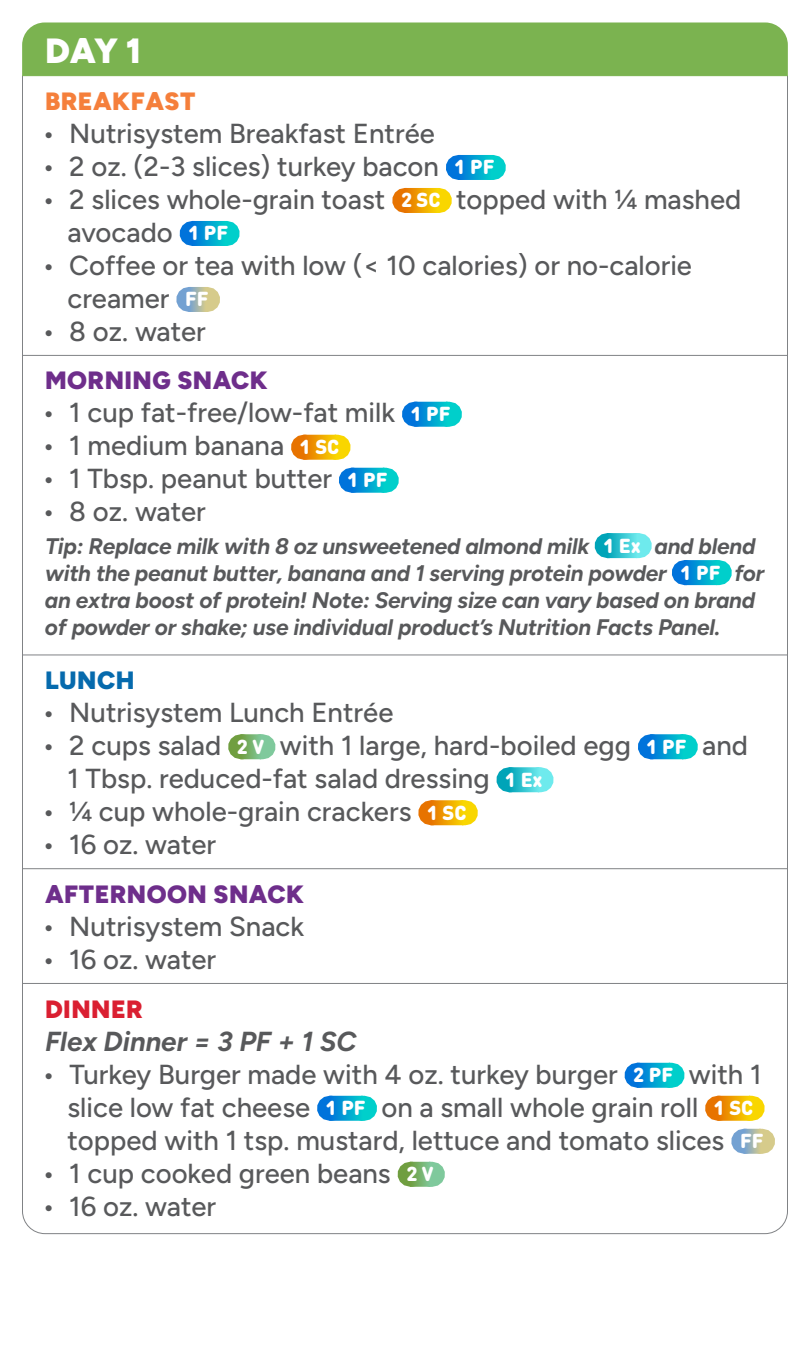
<style>
.page{position:relative;width:810px;height:1350px;background:#fff}
.page>*{position:absolute;margin:0;border:0;box-sizing:border-box;transform-origin:0 0}
.t1{font:900 35px "Figtree";color:#fff}
.t2{font:500 27.5px/33px "Figtree";color:#58595b}
.t3{font:italic 700 27.5px "Figtree";color:#58595b}
.t4{font:900 25px "Figtree";letter-spacing:.02em;color:#6e2e8b}
.t5{font:900 25px "Figtree";letter-spacing:.02em;color:#f57f3b}
.t6{font:900 25px "Figtree";letter-spacing:.02em;color:#da1f31}
.t7{font:900 25px "Figtree";letter-spacing:.02em;color:#066aad}
.t8{font:italic 700 22.5px/27px "Figtree";letter-spacing:-.01em;color:#58595b}
.s1{font-family:"DIN Round OT";font-weight:900;font-size:20px;color:#fff}
.s2{font-family:"DIN Round OT";font-weight:900;font-style:normal;font-size:20px;color:#fff}
</style>
<div class="page">
<div style="left:22px;top:22px;width:766px;height:53px;background:#7bb350"></div>
<hr style="left:22px;top:76px;width:1px;height:40px;background:#808285">
<hr style="left:787px;top:76px;width:1px;height:40px;background:#808285">
<hr style="left:22px;top:75px;width:766px;height:1px;background:#7bb350">
<hr style="left:22px;top:110px;width:1px;height:249px;background:#808285">
<hr style="left:787px;top:110px;width:1px;height:249px;background:#808285">
<svg style="left:459px;top:155px;width:16px;height:25px"></svg>
<svg style="left:458px;top:155px;width:1px;height:25px"></svg>
<svg style="left:475px;top:155px;width:17px;height:25px"></svg>
<svg style="left:406px;top:188px;width:15px;height:25px"></svg>
<svg style="left:405px;top:188px;width:1px;height:25px"></svg>
<svg style="left:421px;top:188px;width:17px;height:25px"></svg>
<svg style="left:193px;top:221px;width:15px;height:25px"></svg>
<svg style="left:192px;top:221px;width:1px;height:25px"></svg>
<svg style="left:208px;top:221px;width:18px;height:25px"></svg>
<svg style="left:190px;top:287px;width:7px;height:25px"></svg>
<svg style="left:189px;top:287px;width:1px;height:25px"></svg>
<svg style="left:197px;top:287px;width:9px;height:25px"></svg>
<hr style="left:22px;top:352px;width:1px;height:44px;background:#808285">
<hr style="left:787px;top:352px;width:1px;height:44px;background:#808285">
<hr style="left:22px;top:355px;width:766px;height:1px;background:#808285">
<hr style="left:22px;top:389px;width:1px;height:263px;background:#808285">
<hr style="left:787px;top:389px;width:1px;height:263px;background:#808285">
<svg style="left:415px;top:402px;width:16px;height:25px"></svg>
<svg style="left:414px;top:402px;width:1px;height:25px"></svg>
<svg style="left:431px;top:402px;width:17px;height:25px"></svg>
<svg style="left:304px;top:435px;width:16px;height:25px"></svg>
<svg style="left:303px;top:435px;width:1px;height:25px"></svg>
<svg style="left:320px;top:435px;width:17px;height:25px"></svg>
<svg style="left:352px;top:468px;width:16px;height:25px"></svg>
<svg style="left:351px;top:468px;width:1px;height:25px"></svg>
<svg style="left:368px;top:468px;width:17px;height:25px"></svg>
<svg style="left:608px;top:533px;width:14px;height:25px"></svg>
<svg style="left:607px;top:533px;width:1px;height:25px"></svg>
<svg style="left:622px;top:533px;width:16px;height:25px"></svg>
<svg style="left:685px;top:560px;width:16px;height:25px"></svg>
<svg style="left:684px;top:560px;width:1px;height:25px"></svg>
<svg style="left:701px;top:560px;width:17px;height:25px"></svg>
<hr style="left:22px;top:652px;width:1px;height:43px;background:#808285">
<hr style="left:787px;top:652px;width:1px;height:43px;background:#808285">
<hr style="left:22px;top:655px;width:766px;height:1px;background:#808285">
<hr style="left:22px;top:689px;width:1px;height:183px;background:#808285">
<hr style="left:787px;top:689px;width:1px;height:183px;background:#808285">
<svg style="left:242px;top:734px;width:9px;height:25px"></svg>
<svg style="left:241px;top:734px;width:1px;height:25px"></svg>
<svg style="left:251px;top:734px;width:11px;height:25px"></svg>
<svg style="left:651px;top:734px;width:16px;height:25px"></svg>
<svg style="left:650px;top:734px;width:1px;height:25px"></svg>
<svg style="left:667px;top:734px;width:17px;height:25px"></svg>
<svg style="left:510px;top:767px;width:14px;height:25px"></svg>
<svg style="left:509px;top:767px;width:1px;height:25px"></svg>
<svg style="left:524px;top:767px;width:16px;height:25px"></svg>
<svg style="left:432px;top:800px;width:15px;height:25px"></svg>
<svg style="left:431px;top:800px;width:1px;height:25px"></svg>
<svg style="left:447px;top:800px;width:17px;height:25px"></svg>
<hr style="left:22px;top:865px;width:1px;height:44px;background:#808285">
<hr style="left:787px;top:865px;width:1px;height:44px;background:#808285">
<hr style="left:22px;top:868px;width:766px;height:1px;background:#808285">
<hr style="left:22px;top:903px;width:1px;height:84px;background:#808285">
<hr style="left:787px;top:903px;width:1px;height:84px;background:#808285">
<hr style="left:22px;top:980px;width:1px;height:44px;background:#808285">
<hr style="left:787px;top:980px;width:1px;height:44px;background:#808285">
<hr style="left:22px;top:983px;width:766px;height:1px;background:#808285">
<hr style="left:22px;top:1018px;width:1px;height:183px;background:#808285">
<hr style="left:787px;top:1018px;width:1px;height:183px;background:#808285">
<svg style="left:638px;top:1063px;width:15px;height:25px"></svg>
<svg style="left:637px;top:1063px;width:1px;height:25px"></svg>
<svg style="left:653px;top:1063px;width:18px;height:25px"></svg>
<svg style="left:330px;top:1096px;width:16px;height:25px"></svg>
<svg style="left:329px;top:1096px;width:1px;height:25px"></svg>
<svg style="left:346px;top:1096px;width:17px;height:25px"></svg>
<svg style="left:719px;top:1096px;width:15px;height:25px"></svg>
<svg style="left:718px;top:1096px;width:1px;height:25px"></svg>
<svg style="left:734px;top:1096px;width:17px;height:25px"></svg>
<svg style="left:745px;top:1129px;width:7px;height:25px"></svg>
<svg style="left:744px;top:1129px;width:1px;height:25px"></svg>
<svg style="left:752px;top:1129px;width:9px;height:25px"></svg>
<svg style="left:22px;top:1162px;width:766px;height:72px"></svg>
<p class="t1" style="left:45px;top:29px;width:98px">DAY 1</p>
<p class="t5" style="left:45px;top:85px;width:152px">BREAKFAST</p>
<p class="t2" style="left:42px;top:117px;width:394px">• Nutrisystem Breakfast Entrée</p>
<p class="t2" style="left:42px;top:150px;width:454px">• 2 oz. (2-3 slices) turkey bacon <span class="s1">1 PF</span></p>
<p class="t2" style="left:67px;top:183px;width:675px;text-indent:-25px">• 2 slices whole-grain toast <span class="s1">2 SC</span> topped with ¼ mashed avocado <span class="s1">1 PF</span></p>
<p class="t2" style="left:67px;top:249px;width:626px;text-indent:-25px">• Coffee or tea with low (&lt; 10 calories) or no-calorie creamer <span class="s1">FF</span></p>
<p class="t2" style="left:42px;top:315px;width:165px">• 8 oz. water</p>
<p class="t4" style="left:45px;top:365px;width:224px">MORNING SNACK</p>
<p class="t2" style="left:42px;top:396px;width:410px">• 1 cup fat-free/low-fat milk <span class="s1">1 PF</span></p>
<p class="t2" style="left:42px;top:429px;width:299px">• 1 medium banana <span class="s1">1 SC</span></p>
<p class="t2" style="left:42px;top:462px;width:347px">• 1 Tbsp. peanut butter <span class="s1">1 PF</span></p>
<p class="t2" style="left:42px;top:495px;width:165px">• 8 oz. water</p>
<p class="t8" style="left:45px;top:532px;width:721px">Tip: Replace milk with 8 oz unsweetened almond milk <span class="s2">1 Ex</span> and blend with the peanut butter, banana and 1 serving protein powder <span class="s2">1 PF</span> for an extra boost of protein! Note: Serving size can vary based on brand of powder or shake; use individual product’s Nutrition Facts Panel.</p>
<p class="t7" style="left:45px;top:665px;width:91px">LUNCH</p>
<p class="t2" style="left:42px;top:696px;width:353px">• Nutrisystem Lunch Entrée</p>
<p class="t2" style="left:67px;top:729px;width:682px;text-indent:-25px">• 2 cups salad <span class="s1">2 V</span> with 1 large, hard-boiled egg <span class="s1">1 PF</span> and<br>1 Tbsp. reduced-fat salad dressing <span class="s1">1 Ex</span></p>
<p class="t2" style="left:42px;top:795px;width:426px">• 1/4 cup whole-grain crackers <span class="s1">1 SC</span></p>
<p class="t2" style="left:42px;top:828px;width:175px">• 16 oz. water</p>
<p class="t4" style="left:45px;top:878px;width:261px">AFTERNOON SNACK</p>
<p class="t2" style="left:42px;top:910px;width:263px">• Nutrisystem Snack</p>
<p class="t2" style="left:42px;top:943px;width:175px">• 16 oz. water</p>
<p class="t6" style="left:45px;top:993px;width:99px">DINNER</p>
<p class="t3" style="left:45px;top:1024px;width:313px">Flex Dinner = 3 PF + 1 SC</p>
<p class="t2" style="left:67px;top:1057px;width:698px;text-indent:-25px">• Turkey Burger made with 4 oz. turkey burger <span class="s1">2 PF</span> with 1 slice low fat cheese <span class="s1">1 PF</span> on a small whole grain roll <span class="s1">1 SC </span>topped with 1 tsp. mustard, lettuce and tomato slices <span class="s1">FF</span></p>
<p class="t2" style="left:42px;top:1156px;width:393px">• 1 cup cooked green beans <span class="s1">2 V</span></p>
<p class="t2" style="left:42px;top:1189px;width:175px">• 16 oz. water</p>
</div>
